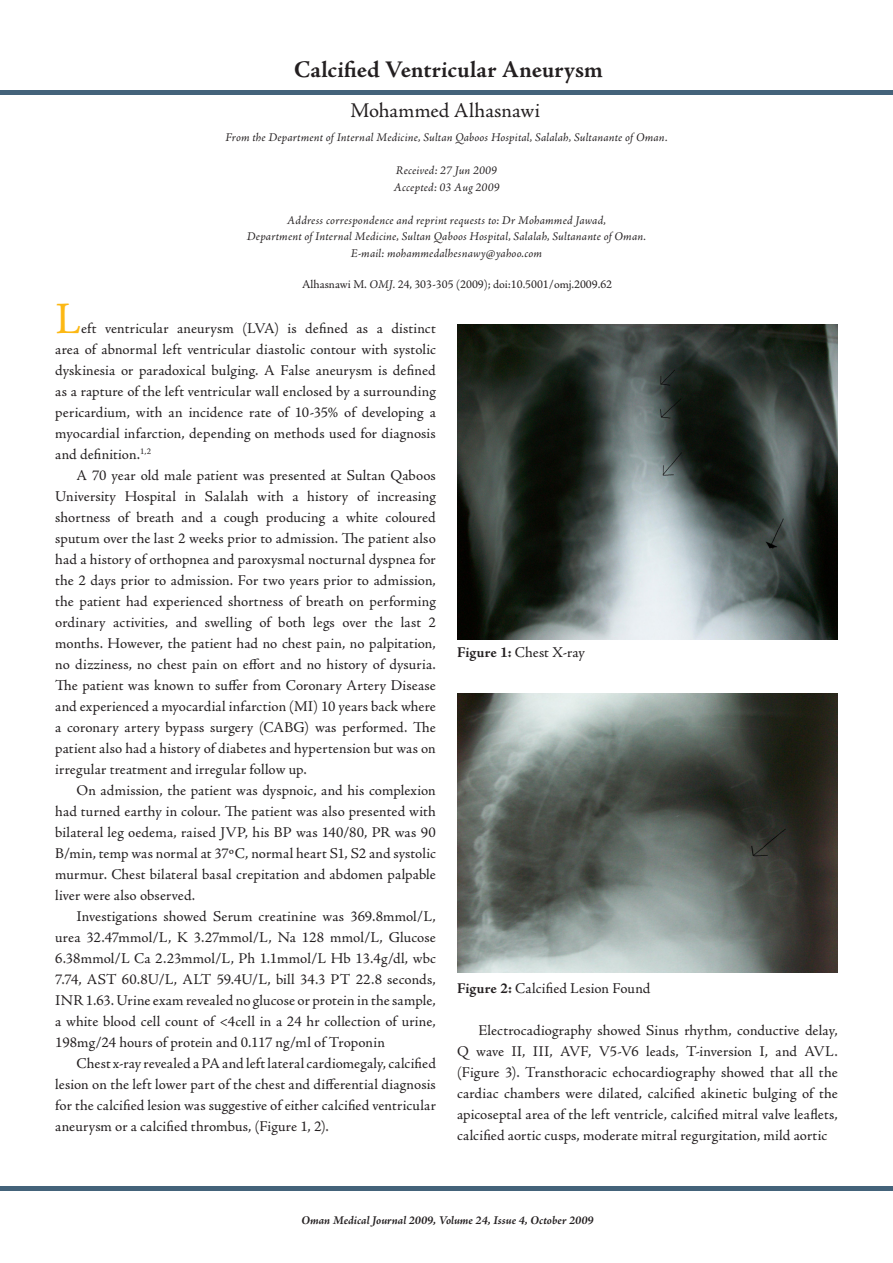
<style>
.page{position:relative;width:893px;height:1263px;background:#fff}
.page>*{position:absolute;margin:0;border:0;box-sizing:border-box;transform-origin:0 0}
.t1{font:45px "Adobe Jenson Pro";color:#fcb814}
.t2{font:700 24px "Adobe Jenson Pro";letter-spacing:.005em;color:#231f20}
.t3{font:21px "Adobe Jenson Pro";letter-spacing:.005em;color:#231f20}
.t4{font:15px/21px "Adobe Jenson Pro";letter-spacing:.01em;color:#231f20;text-align:justify}
.t5{font:italic 12px "Adobe Jenson Pro";letter-spacing:.015em;color:#231f20}
.t6{font:12px "Adobe Jenson Pro";color:#231f20}
.t7{font:italic 700 12px "Adobe Jenson Pro";color:#231f20}
.s1{font-style:italic}
.s2{font-weight:700}
</style>
<div class="page">
<hr style="left:0;top:90px;width:893px;height:4px;background:#44637a">
<div style="left:0;top:1186px;width:893px;height:5px;background:#44637a"></div>
<img style="left:457px;top:325px;width:381px;height:314px">
<img style="left:457px;top:693px;width:380px;height:279px">
<h2 class="t2" style="left:294px;top:56px;width:310px">Calcified Ventricular Aneurysm</h2>
<p class="t3" style="left:350px;top:99px;width:191px">Mohammed Alhasnawi</p>
<p class="t5" style="left:225px;top:131px;width:444px">From the Department of Internal Medicine, Sultan Qaboos Hospital, Salalah, Sultanante of Oman.</p>
<p class="t5" style="left:396px;top:164px;width:103px">Received: 27 Jun 2009</p>
<p class="t5" style="left:393px;top:180px;width:108px">Accepted: 03 Aug 2009</p>
<p class="t5" style="left:287px;top:213px;width:321px">Address correspondence and reprint requests to: Dr Mohammed Jawad,</p>
<p class="t5" style="left:247px;top:230px;width:401px">Department of Internal Medicine, Sultan Qaboos Hospital, Salalah, Sultanante of Oman.</p>
<p class="t5" style="left:351px;top:246px;width:193px">E-mail: mohammedalhesnawy@yahoo.com</p>
<p class="t6" style="left:302px;top:277px;width:311px">Alhasnawi M. <span class="s1">OMJ.</span> 24, 303-305 (2009); doi:10.5001/omj.2009.62</p>
<p class="t1" style="left:55px;top:293px;width:27px">L</p>
<p class="t4" style="left:55px;top:318px;width:382px;text-indent:26px">eft ventricular aneurysm (LVA) is defined as a distinct area of abnormal left ventricular diastolic contour with systolic dyskinesia or paradoxical bulging. A False aneurysm is defined as a rapture of the left ventricular wall enclosed by a surrounding pericardium, with an incidence rate of 10-35% of developing a myocardial infarction, depending on methods used for diagnosis and definition.<sup>1,2</sup></p>
<p class="t4" style="left:55px;top:465px;width:382px;text-indent:21px">A 70 year old male patient was presented at Sultan Qaboos University Hospital in Salalah with a history of increasing shortness of breath and a cough producing a white coloured sputum over the last 2 weeks prior to admission. The patient also had a history of orthopnea and paroxysmal nocturnal dyspnea for the 2 days prior to admission. For two years prior to admission, the patient had experienced shortness of breath on performing ordinary activities, and swelling of both legs over the last 2 months. However, the patient had no chest pain, no palpitation, no dizziness, no chest pain on effort and no history of dysuria.<br>The patient was known to suffer from Coronary Artery Disease and experienced a myocardial infarction (MI) 10 years back where a coronary artery bypass surgery (CABG) was performed. The patient also had a history of diabetes and hypertension but was on irregular treatment and irregular follow up.</p>
<p class="t4" style="left:55px;top:780px;width:382px;text-indent:21px">On admission, the patient was dyspnoic, and his complexion had turned earthy in colour. The patient was also presented with bilateral leg oedema, raised JVP, his BP was 140/80, PR was 90<br>B/min, temp was normal at 37ºC, normal heart S1, S2 and systolic murmur. Chest bilateral basal crepitation and abdomen palpable liver were also observed.</p>
<p class="t4" style="left:55px;top:906px;width:382px;text-indent:21px">Investigations showed Serum creatinine was 369.8mmol/L, urea 32.47mmol/L, K 3.27mmol/L, Na 128 mmol/L, Glucose 6.38mmol/L Ca 2.23mmol/L, Ph 1.1mmol/L Hb 13.4g/dl, wbc 7.74, AST 60.8U/L, ALT 59.4U/L, bill 34.3 PT 22.8 seconds, INR 1.63. Urine exam revealed no glucose or protein in the sample, a white blood cell count of &lt;4cell in a 24 hr collection of urine, 198mg/24 hours of protein and 0.117 ng/ml of Troponin</p>
<p class="t4" style="left:55px;top:1053px;width:382px;text-indent:21px">Chest x-ray revealed a PA and left lateral cardiomegaly, calcified lesion on the left lower part of the chest and differential diagnosis for the calcified lesion was suggestive of either calcified ventricular aneurysm or a calcified thrombus, (Figure 1, 2).</p>
<p class="t4" style="left:457px;top:642px;width:129px"><span class="s2">Figure 1:</span> Chest X-ray</p>
<p class="t4" style="left:457px;top:978px;width:195px"><span class="s2">Figure 2:</span> Calcified Lesion Found</p>
<p class="t4" style="left:457px;top:1020px;width:382px;text-indent:21px">Electrocadiography showed Sinus rhythm, conductive delay, Q wave II, III, AVF, V5-V6 leads, T-inversion I, and AVL. (Figure 3). Transthoracic echocardiography showed that all the cardiac chambers were dilated, calcified akinetic bulging of the apicoseptal area of the left ventricle, calcified mitral valve leaflets, calcified aortic cusps, moderate mitral regurgitation, mild aortic</p>
<p class="t7" style="left:301px;top:1214px;width:294px">Oman Medical Journal 2009, Volume 24, Issue 4, October 2009</p>
</div>
